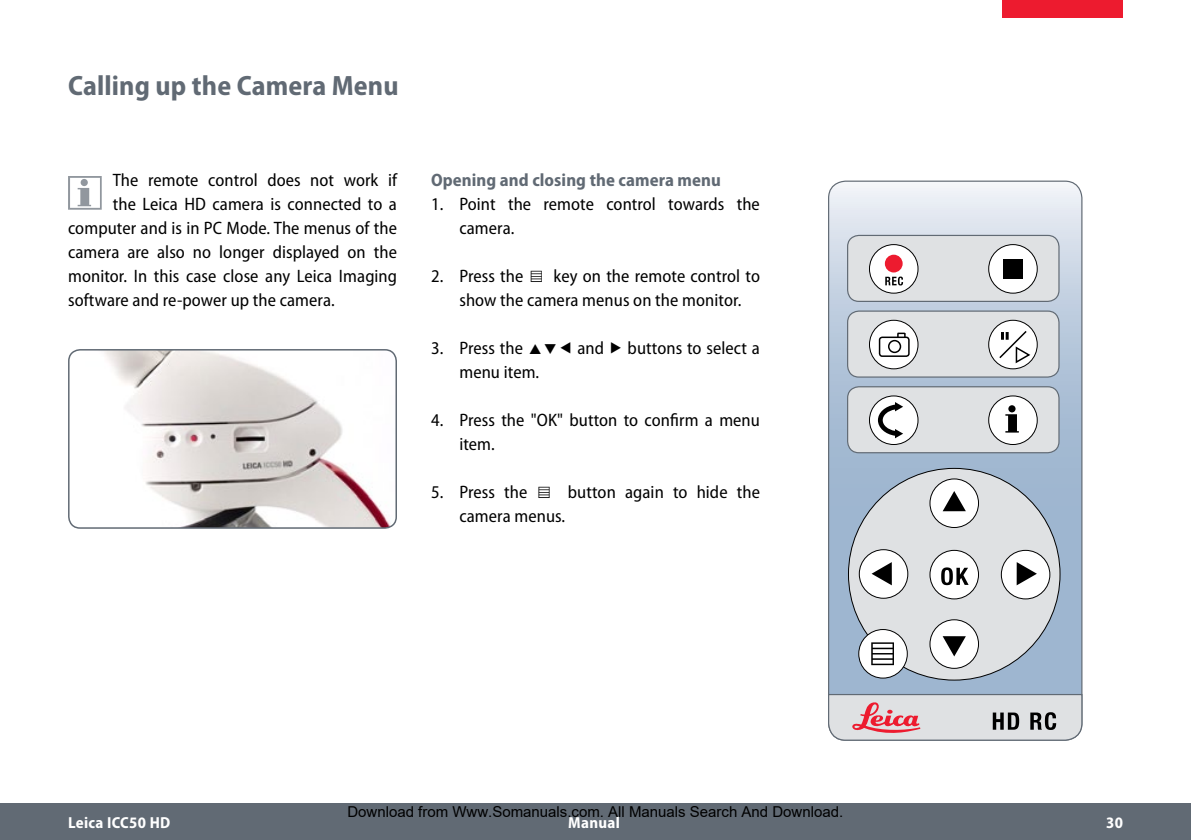
<style>
.page{position:relative;width:1191px;height:840px;background:#fff}
.page>*{position:absolute;margin:0;border:0;box-sizing:border-box;transform-origin:0 0}
.Seitentitel{font:700 semi-condensed 28px "Myriad Pro";letter-spacing:.005em;color:#616a74}
.Einzug_Aufzählung{font:semi-condensed 18px/24px "Myriad Pro";letter-spacing:.005em;color:#000}
.Warnsymbol{font:semi-condensed 18px "Myriad Pro";letter-spacing:.005em;color:#000}
.Untertitel{font:700 semi-condensed 18px "Myriad Pro";letter-spacing:.005em;color:#616a74}
.t1{font:700 semi-condensed 16px "Myriad Pro";letter-spacing:.02em;color:#fff}
.t2{font:15px "Arial";color:#000}
</style>
<div class="page">
<div style="left:0;top:803px;width:1191px;height:36px;background:#616a74"></div>
<div style="left:1002px;top:0;width:121px;height:17px;background:#ed1b2f"></div>
<svg style="left:68px;top:176px;width:34px;height:33px"></svg>
<svg style="left:828px;top:182px;width:253px;height:511px;background:#b5c5d8"></svg>
<div style="left:847px;top:235px;width:212px;height:66px;background:#dfe1e3;border-radius:11px"></div>
<div style="left:847px;top:235px;width:212px;height:67px;border:1px solid #616a74;border-radius:11px"></div>
<div style="left:869px;top:244px;width:49px;height:49px;background:#fff;border-radius:50%"></div>
<div style="left:869px;top:244px;width:49px;height:49px;border:1px solid #000;border-radius:50%"></div>
<div style="left:988px;top:244px;width:49px;height:49px;background:#fff;border-radius:50%"></div>
<div style="left:988px;top:244px;width:49px;height:49px;border:1px solid #000;border-radius:50%"></div>
<div style="left:847px;top:311px;width:212px;height:66px;background:#dfe1e3;border-radius:11px"></div>
<div style="left:847px;top:310px;width:212px;height:67px;border:1px solid #616a74;border-radius:11px"></div>
<div style="left:869px;top:320px;width:49px;height:48px;background:#fff;border-radius:50%"></div>
<div style="left:869px;top:319px;width:49px;height:50px;border:1px solid #000;border-radius:50%"></div>
<div style="left:988px;top:320px;width:49px;height:48px;background:#fff;border-radius:50%"></div>
<div style="left:988px;top:319px;width:49px;height:50px;border:1px solid #000;border-radius:50%"></div>
<div style="left:847px;top:386px;width:212px;height:66px;background:#dfe1e3;border-radius:11px"></div>
<div style="left:847px;top:386px;width:212px;height:67px;border:1px solid #616a74;border-radius:11px"></div>
<div style="left:869px;top:396px;width:49px;height:48px;background:#fff;border-radius:50%"></div>
<div style="left:869px;top:395px;width:49px;height:50px;border:1px solid #000;border-radius:50%"></div>
<div style="left:988px;top:396px;width:49px;height:48px;background:#fff;border-radius:50%"></div>
<div style="left:988px;top:395px;width:49px;height:50px;border:1px solid #000;border-radius:50%"></div>
<div style="left:885px;top:254px;width:17px;height:18px;background:#ed1b2f;border-radius:50%"></div>
<svg style="left:885px;top:276px;width:18px;height:9px"></svg>
<div style="left:1003px;top:259px;width:19px;height:19px;background:#000"></div>
<div style="left:1008px;top:405px;width:7px;height:7px;background:#000;border-radius:50%"></div>
<svg style="left:1005px;top:414px;width:13px;height:18px"></svg>
<svg style="left:997px;top:329px;width:34px;height:35px"></svg>
<div style="left:848px;top:468px;width:212px;height:211px;background:#dfe1e3;border-radius:50%"></div>
<div style="left:930px;top:478px;width:48px;height:49px;background:#fff;border-radius:50%"></div>
<div style="left:929px;top:478px;width:50px;height:49px;border:1px solid #000;border-radius:50%"></div>
<div style="left:1001px;top:550px;width:48px;height:48px;background:#fff;border-radius:50%"></div>
<div style="left:1000px;top:549px;width:50px;height:50px;border:1px solid #000;border-radius:50%"></div>
<div style="left:930px;top:550px;width:48px;height:48px;background:#fff;border-radius:50%"></div>
<div style="left:929px;top:549px;width:50px;height:50px;border:1px solid #000;border-radius:50%"></div>
<div style="left:859px;top:549px;width:48px;height:49px;background:#fff;border-radius:50%"></div>
<div style="left:858px;top:549px;width:50px;height:49px;border:1px solid #000;border-radius:50%"></div>
<div style="left:930px;top:619px;width:48px;height:49px;background:#fff;border-radius:50%"></div>
<div style="left:929px;top:619px;width:50px;height:49px;border:1px solid #000;border-radius:50%"></div>
<div style="left:858px;top:629px;width:49px;height:48px;background:#fff;border-radius:50%"></div>
<div style="left:858px;top:628px;width:49px;height:50px;border:1px solid #000;border-radius:50%"></div>
<svg style="left:943px;top:491px;width:23px;height:20px"></svg>
<svg style="left:942px;top:636px;width:24px;height:20px"></svg>
<svg style="left:871px;top:562px;width:21px;height:23px"></svg>
<svg style="left:1016px;top:562px;width:21px;height:23px"></svg>
<svg style="left:871px;top:642px;width:23px;height:22px"></svg>
<div style="left:897px;top:332px;width:8px;height:11px;border:2px solid #000"></div>
<div style="left:879px;top:337px;width:30px;height:19px;background:#fff;border-radius:3px"></div>
<div style="left:878px;top:336px;width:31px;height:21px;border:2px solid #000;border-radius:3px"></div>
<div style="left:888px;top:340px;width:13px;height:13px;border:2px solid #000;border-radius:50%"></div>
<svg style="left:878px;top:402px;width:25px;height:36px"></svg>
<svg style="left:828px;top:693px;width:255px;height:48px;background:#cdc4c8"></svg>
<svg style="left:941px;top:567px;width:27px;height:18px"></svg>
<img style="left:69px;top:349px;width:327px;height:178px">
<div style="left:68px;top:349px;width:329px;height:179px;border:2px solid #616a74;border-radius:11px"></div>
<p class="Seitentitel" style="left:68px;top:70px;width:332px">Calling up the Camera Menu</p>
<p class="Warnsymbol" style="left:113px;top:170px;width:286px">The remote control does not work if</p>
<p class="Warnsymbol" style="left:113px;top:194px;width:286px">the Leica HD camera is connected to a</p>
<p class="Warnsymbol" style="left:68px;top:218px;width:330px">computer and is in PC Mode. The menus of the</p>
<p class="Warnsymbol" style="left:68px;top:242px;width:330px">camera are also no longer displayed on the</p>
<p class="Warnsymbol" style="left:68px;top:266px;width:330px">monitor. In this case close any Leica Imaging</p>
<p class="Warnsymbol" style="left:68px;top:290px;width:268px">software and re-power up the camera.</p>
<p class="Untertitel" style="left:431px;top:169px;width:291px">Opening and closing the camera menu</p>
<p class="Einzug_Aufzählung" style="left:459px;top:192px;width:302px;text-indent:-28px">1. Point the remote control towards the camera.</p>
<p class="Einzug_Aufzählung" style="left:431px;top:264px;width:330px;text-align:center">2. Press the ▤ key on the remote control to show the camera menus on the monitor.</p>
<p class="Einzug_Aufzählung" style="left:459px;top:336px;width:302px;text-indent:-28px">3. Press the ▲▼◀ and ▶ buttons to select a menu item.</p>
<p class="Einzug_Aufzählung" style="left:459px;top:408px;width:302px;text-indent:-28px">4. Press the "OK" button to confirm a menu item.</p>
<p class="Einzug_Aufzählung" style="left:459px;top:480px;width:302px;text-indent:-28px">5. Press the ▤ button again to hide the camera menus.</p>
<p class="t2" style="left:347px;top:802px;width:497px">Download from Www.Somanuals.com. All Manuals Search And Download.</p>
<p class="t1" style="left:68px;top:813px;width:104px">Leica ICC50 HD</p>
<p class="t1" style="left:568px;top:813px;width:53px">Manual</p>
<p class="t1" style="left:1106px;top:813px;width:18px">30</p>
</div>
